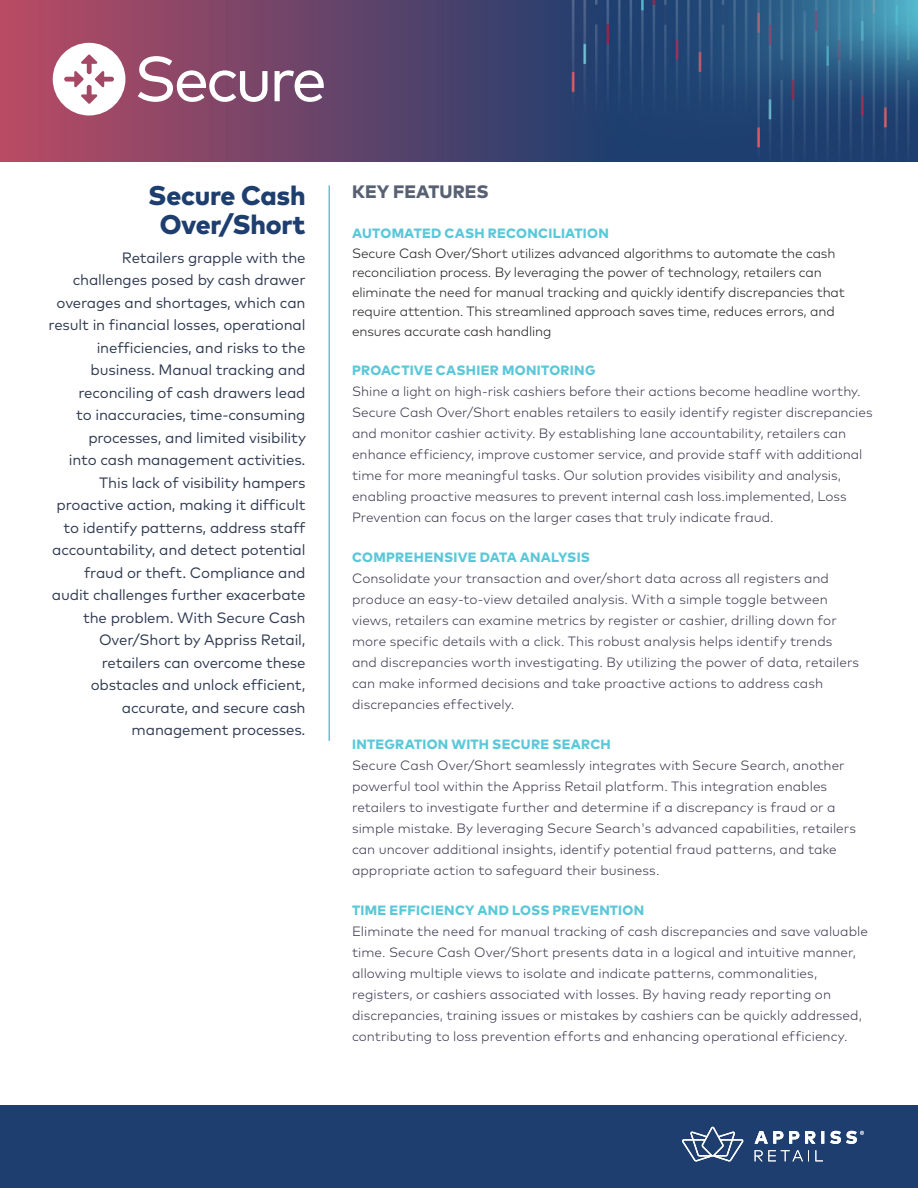
<style>
.page{position:relative;width:918px;height:1188px;background:#fff}
.page>*{position:absolute;margin:0;border:0;box-sizing:border-box;transform-origin:0 0}
.New_Page_Head_1{font:800 27px/28.5px "Mark OT";letter-spacing:-.01em;color:#1d3e6f;text-align:center}
.NEW_Page_Head_2{font:800 18px "Mark OT";letter-spacing:.005em;color:#586174}
.New_Page_Head_1-2{font:15px/22.5px "Mark OT";letter-spacing:-.01em;color:#2f3a51;text-align:right}
.Body_1{font:300 13.5px/21px "Mark OT";letter-spacing:.005em;color:#3f3a51}
.NEW_Headline_3{font:300 13.5px/21px "Mark OT";color:#3f3a51}
.NEW_Page_Head_2-2{font:300 13.5px/19.5px "Mark OT";letter-spacing:-.01em;color:#231f20}
.NEW_Headline_3-2{font:800 13.5px "Mark OT";letter-spacing:.015em;color:#5bc8d9}
.Body_1-2{font:800 13.5px "Mark OT";letter-spacing:.02em;color:#5bc8d9}
.NEW_Page_Head_2-3{font:800 13.5px "Mark OT";letter-spacing:.02em;color:#5bc8d9}
.s1{font-weight:800;color:#5bc8d9}
</style>
<div class="page">
<img style="left:0;top:0;width:918px;height:161px">
<div style="left:0;top:1106px;width:918px;height:82px;background:#1d3e6f"></div>
<svg style="left:682px;top:1126px;width:62px;height:36px"></svg>
<svg style="left:755px;top:1130px;width:109px;height:31px"></svg>
<hr style="left:328px;top:185px;width:2px;height:556px;background:#5bc8d9">
<svg style="left:138px;top:56px;width:130px;height:46px"></svg>
<svg style="left:275px;top:70px;width:49px;height:32px"></svg>
<svg style="left:53px;top:43px;width:72px;height:72px"></svg>
<p class="New_Page_Head_1" style="left:148px;top:181px;width:159px">Secure Cash<br>Over/Short</p>
<p class="New_Page_Head_1-2" style="left:49px;top:246px;width:259px">Retailers grapple with the challenges posed by cash drawer overages and shortages, which can result in financial losses, operational inefficiencies, and risks to the business. Manual tracking and reconciling of cash drawers lead<br>to inaccuracies, time-consuming processes, and limited visibility<br>into cash management activities.<br>This lack of visibility hampers proactive action, making it difficult to identify patterns, address staff accountability, and detect potential fraud or theft. Compliance and audit challenges further exacerbate the problem. With Secure Cash<br>Over/Short by Appriss Retail, retailers can overcome these obstacles and unlock efficient, accurate, and secure cash management processes.</p>
<p class="NEW_Page_Head_2" style="left:352px;top:180px;width:138px">KEY FEATURES</p>
<p class="NEW_Page_Head_2-2" style="left:352px;top:224px;width:494px"><span class="s1">AUTOMATED CASH RECONCILIATION<br></span>Secure Cash Over/Short utilizes advanced algorithms to automate the cash reconciliation process. By leveraging the power of technology, retailers can eliminate the need for manual tracking and quickly identify discrepancies that require attention. This streamlined approach saves time, reduces errors, and ensures accurate cash handling</p>
<p class="NEW_Page_Head_2-3" style="left:352px;top:362px;width:245px">PROACTIVE CASHIER MONITORING</p>
<p class="NEW_Headline_3" style="left:352px;top:381px;width:522px">Shine a light on high-risk cashiers before their actions become headline worthy.<br>Secure Cash Over/Short enables retailers to easily identify register discrepancies and monitor cashier activity. By establishing lane accountability, retailers can enhance efficiency, improve customer service, and provide staff with additional time for more meaningful tasks. Our solution provides visibility and analysis, enabling proactive measures to prevent internal cash loss.implemented, Loss Prevention can focus on the larger cases that truly indicate fraud.</p>
<p class="NEW_Headline_3-2" style="left:352px;top:548px;width:239px">COMPREHENSIVE DATA ANALYSIS</p>
<p class="Body_1" style="left:352px;top:568px;width:509px">Consolidate your transaction and over/short data across all registers and produce an easy-to-view detailed analysis. With a simple toggle between views, retailers can examine metrics by register or cashier, drilling down for more specific details with a click. This robust analysis helps identify trends and discrepancies worth investigating. By utilizing the power of data, retailers can make informed decisions and take proactive actions to address cash discrepancies effectively.</p>
<p class="NEW_Headline_3-2" style="left:352px;top:735px;width:260px">INTEGRATION WITH SECURE SEARCH</p>
<p class="Body_1" style="left:352px;top:755px;width:506px">Secure Cash Over/Short seamlessly integrates with Secure Search, another powerful tool within the Appriss Retail platform. This integration enables retailers to investigate further and determine if a discrepancy is fraud or a simple mistake. By leveraging Secure Search's advanced capabilities, retailers can uncover additional insights, identify potential fraud patterns, and take appropriate action to safeguard their business.</p>
<p class="Body_1-2" style="left:352px;top:901px;width:294px">TIME EFFICIENCY AND LOSS PREVENTION</p>
<p class="Body_1" style="left:352px;top:920px;width:517px">Eliminate the need for manual tracking of cash discrepancies and save valuable time. Secure Cash Over/Short presents data in a logical and intuitive manner, allowing multiple views to isolate and indicate patterns, commonalities, registers, or cashiers associated with losses. By having ready reporting on discrepancies, training issues or mistakes by cashiers can be quickly addressed, contributing to loss prevention efforts and enhancing operational efficiency.</p>
</div>
